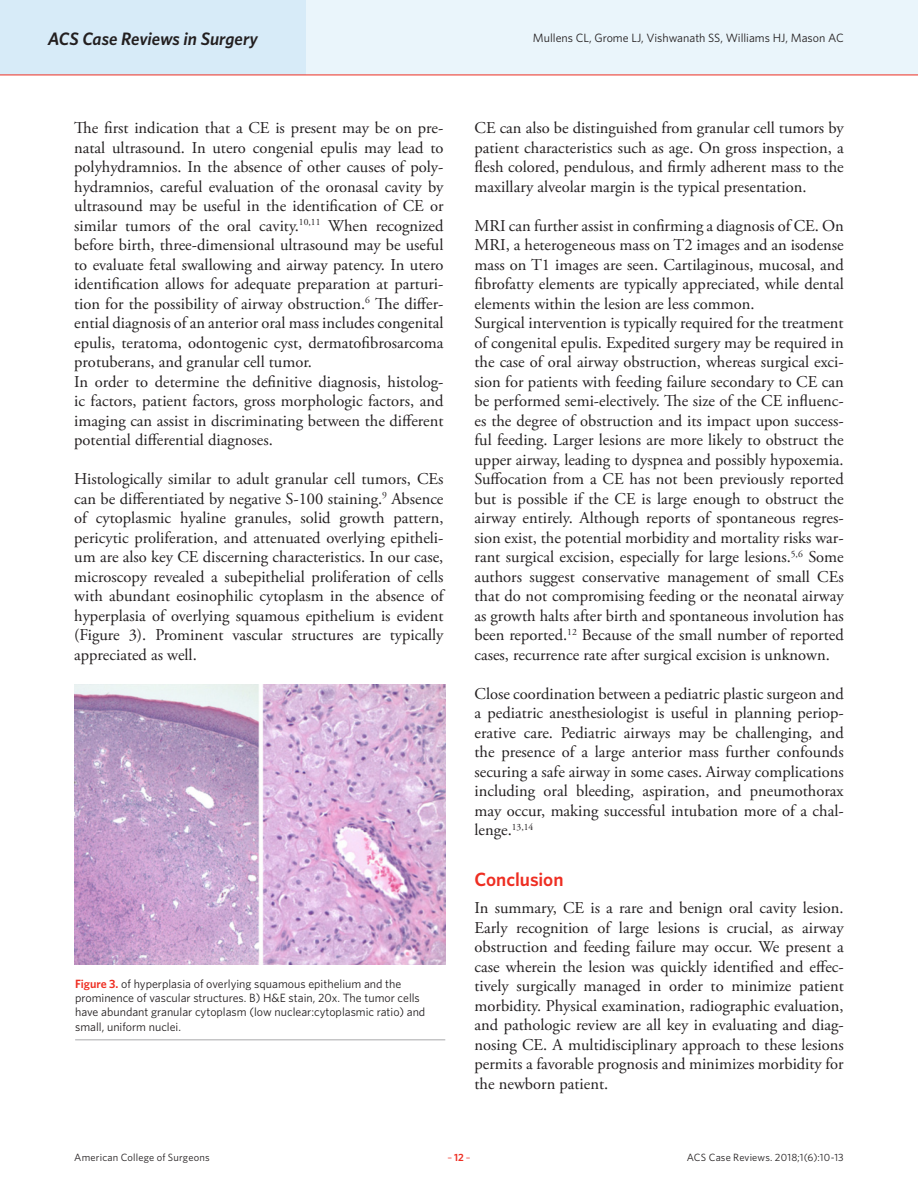
<style>
.page{position:relative;width:918px;height:1188px;background:#fff}
.page>*{position:absolute;margin:0;border:0;box-sizing:border-box;transform-origin:0 0}
.Article_Subhead{font:600 19.2px "Whitney";letter-spacing:-.005em;color:#ee2e22}
.t1{font:italic 600 18px "Whitney";letter-spacing:-.005em;color:#231f20}
.Article_Body_no_inde{font:16.5px/19.5px "Adobe Garamond Pro";color:#231f20;text-align:justify}
.Caption_New{font:12px/14.4px "Whitney";color:#231f20}
.t2{font:10.5px "Whitney";letter-spacing:.02em;color:#231f20}
.t3{font:10.5px "Whitney";color:#ee2e22}
.s1{font-weight:600;color:#ee2e22}
.s2{font-weight:600}
</style>
<div class="page">
<div style="left:0;top:0;width:918px;height:75px;background:#eaf5fb"></div>
<div style="left:0;top:0;width:306px;height:75px;background:#d7ebf8"></div>
<hr style="left:0;top:75px;width:918px;height:1px;background:#ee2e22">
<hr style="left:75px;top:1040px;width:370px;height:1px;background:#a9a8aa">
<img style="left:74px;top:685px;width:371px;height:279px">
<p class="t1" style="left:48px;top:26px;width:212px">ACS Case Reviews in Surgery</p>
<p class="Caption_New" style="left:533px;top:31px;width:312px">Mullens CL, Grome LJ, Vishwanath SS, Williams HJ, Mason AC</p>
<p class="Article_Body_no_inde" style="left:74px;top:119px;width:371px">The first indication that a CE is present may be on pre&shy;natal ultrasound. In utero congenial epulis may lead to polyhydramnios. In the absence of other causes of poly&shy;hydramnios, careful evaluation of the oronasal cavity by ultrasound may be useful in the identification of CE or similar tumors of the oral cavity.<sup>10,11</sup> When recognized before birth, three-dimensional ultrasound may be useful to evaluate fetal swallowing and airway patency. In utero identification allows for adequate preparation at parturi&shy;tion for the possibility of airway obstruction.<sup>6</sup> The differ&shy;ential diagnosis of an anterior oral mass includes congenital epulis, teratoma, odontogenic cyst, dermatofibrosarcoma protuberans, and granular cell tumor.</p>
<p class="Article_Body_no_inde" style="left:74px;top:373px;width:371px">In order to determine the definitive diagnosis, histolog&shy;ic factors, patient factors, gross morphologic factors, and imaging can assist in discriminating between the different potential differential diagnoses.</p>
<p class="Article_Body_no_inde" style="left:74px;top:470px;width:371px">Histologically similar to adult granular cell tumors, CEs can be differentiated by negative S-100 staining.<sup>9</sup> Absence of cytoplasmic hyaline granules, solid growth pattern, pericytic proliferation, and attenuated overlying epitheli&shy;um are also key CE discerning characteristics. In our case, microscopy revealed a subepithelial proliferation of cells with abundant eosinophilic cytoplasm in the absence of hyperplasia of overlying squamous epithelium is evident (Figure 3). Prominent vascular structures are typically appreciated as well.</p>
<p class="Caption_New" style="left:75px;top:976px;width:352px"><span class="s1">Figure 3.</span> of hyperplasia of overlying squamous epithelium and the prominence of vascular structures. B) H&amp;E stain, 20x. The tumor cells have abundant granular cytoplasm (low nuclear:cytoplasmic ratio) and small, uniform nuclei.</p>
<p class="Article_Body_no_inde" style="left:475px;top:119px;width:371px">CE can also be distinguished from granular cell tumors by patient characteristics such as age. On gross inspection, a flesh colored, pendulous, and firmly adherent mass to the maxillary alveolar margin is the typical presentation.</p>
<p class="Article_Body_no_inde" style="left:475px;top:217px;width:371px">MRI can further assist in confirming a diagnosis of CE. On MRI, a heterogeneous mass on T2 images and an isodense mass on T1 images are seen. Cartilaginous, mucosal, and fibrofatty elements are typically appreciated, while dental elements within the lesion are less common.</p>
<p class="Article_Body_no_inde" style="left:475px;top:314px;width:371px">Surgical intervention is typically required for the treatment of congenital epulis. Expedited surgery may be required in the case of oral airway obstruction, whereas surgical exci&shy;sion for patients with feeding failure secondary to CE can be performed semi-electively. The size of the CE influenc&shy;es the degree of obstruction and its impact upon success&shy;ful feeding. Larger lesions are more likely to obstruct the upper airway, leading to dyspnea and possibly hypoxemia.<br>Suffocation from a CE has not been previously reported but is possible if the CE is large enough to obstruct the airway entirely. Although reports of spontaneous regres&shy;sion exist, the potential morbidity and mortality risks war&shy;rant surgical excision, especially for large lesions.<sup>5,6</sup> Some authors suggest conservative management of small CEs that do not compromising feeding or the neonatal airway as growth halts after birth and spontaneous involution has been reported.<sup>12</sup> Because of the small number of reported cases, recurrence rate after surgical excision is unknown.</p>
<p class="Article_Body_no_inde" style="left:475px;top:685px;width:371px">Close coordination between a pediatric plastic surgeon and a pediatric anesthesiologist is useful in planning periop&shy;erative care. Pediatric airways may be challenging, and the presence of a large anterior mass further confounds securing a safe airway in some cases. Airway complications including oral bleeding, aspiration, and pneumothorax may occur, making successful intubation more of a chal&shy;lenge.<sup>13,14</sup></p>
<p class="Article_Subhead" style="left:475px;top:867px;width:91px">Conclusion</p>
<p class="Article_Body_no_inde" style="left:475px;top:899px;width:371px">In summary, CE is a rare and benign oral cavity lesion.<br>Early recognition of large lesions is crucial, as airway obstruction and feeding failure may occur. We present a case wherein the lesion was quickly identified and effec&shy;tively surgically managed in order to minimize patient morbidity. Physical examination, radiographic evaluation, and pathologic review are all key in evaluating and diag&shy;nosing CE. A multidisciplinary approach to these lesions permits a favorable prognosis and minimizes morbidity for the newborn patient.</p>
<p class="t2" style="left:74px;top:1150px;width:137px">American College of Surgeons</p>
<p class="t3" style="left:448px;top:1150px;width:24px">–<span class="s2">12</span>–</p>
<p class="t2" style="left:687px;top:1150px;width:158px">ACS Case Reviews. 2018;1(6):10-13</p>
</div>
